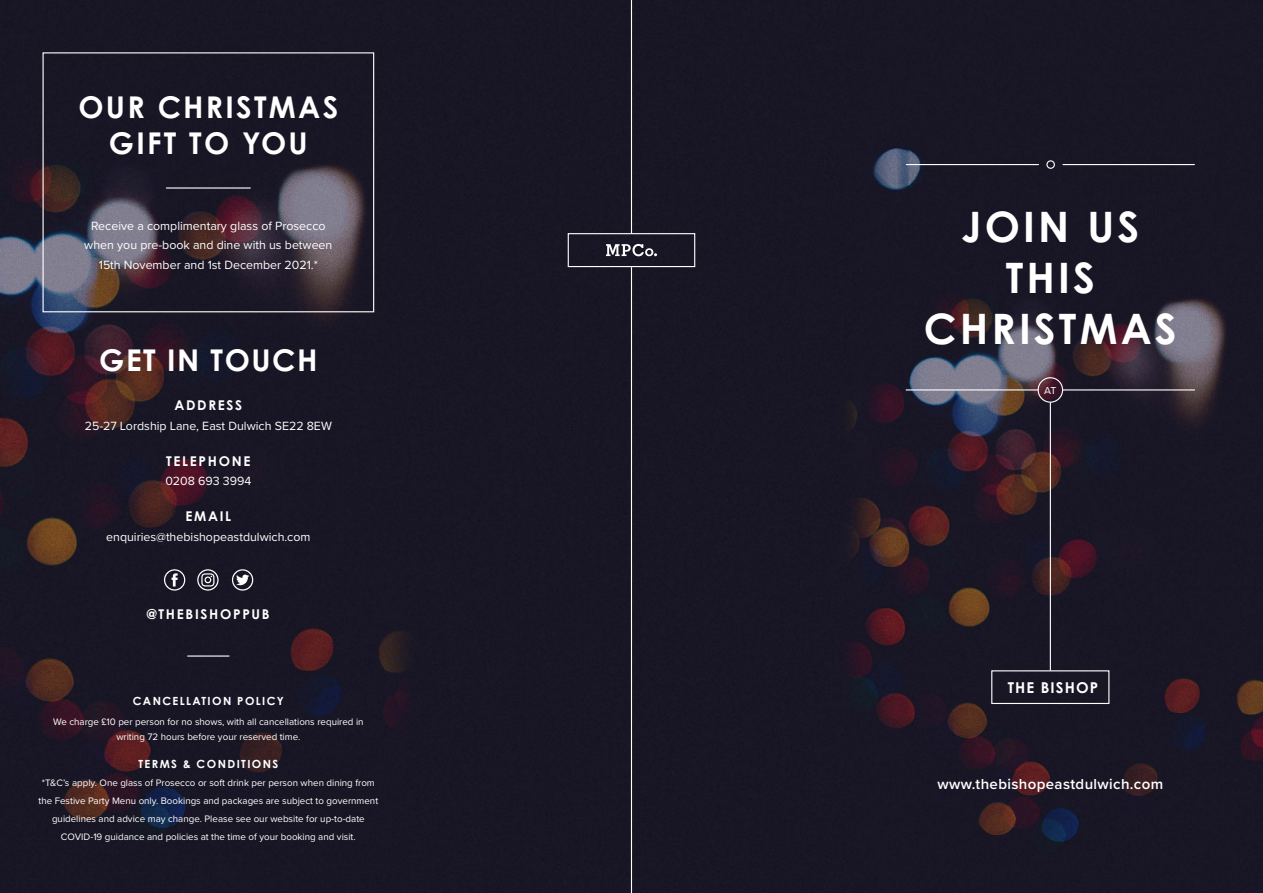
<style>
.page{position:relative;width:1263px;height:893px;background:#fff}
.page>*{position:absolute;margin:0;border:0;box-sizing:border-box;transform-origin:0 0}
.t1{font:700 42px/51px "Century Gothic Pro";letter-spacing:.075em;color:#fff;text-align:center}
.t2{font:700 30px/36px "Century Gothic Pro";letter-spacing:.075em;color:#fff;text-align:center}
.t3{font:700 30px "Century Gothic Pro";letter-spacing:.05em;color:#fff}
.t4{font:600 15px "Proxima Nova";letter-spacing:.025em;color:#fff}
.t5{font:700 15px "Century Gothic Pro";letter-spacing:.075em;color:#fff}
.t6{font:700 13.5px "Century Gothic Pro";letter-spacing:.125em;color:#fff}
.t7{font:12.3px/19.5px "Proxima Nova";color:#fff;text-align:center}
.t8{font:700 11.25px "Century Gothic Pro";letter-spacing:.125em;color:#fff}
.t9{font:10.5px "Proxima Nova";color:#fff}
.t10{font:9.75px/18px "Proxima Nova";color:#fff;text-align:center}
</style>
<div class="page">
<img style="left:0;top:0;width:1263px;height:893px">
<hr style="left:166px;top:187px;width:84px;height:2px;background:#fff">
<hr style="left:188px;top:655px;width:41px;height:2px;background:#fff">
<svg style="left:232px;top:569px;width:21px;height:22px"></svg>
<svg style="left:197px;top:569px;width:22px;height:22px"></svg>
<svg style="left:164px;top:569px;width:21px;height:22px"></svg>
<div style="left:43px;top:52px;width:331px;height:260px;border:1px solid #fff"></div>
<hr style="left:631px;top:0;width:1px;height:233px;background:#fff">
<div style="left:568px;top:233px;width:127px;height:34px;border:1px solid #fff"></div>
<hr style="left:631px;top:267px;width:1px;height:626px;background:#fff">
<svg style="left:606px;top:244px;width:51px;height:12px"></svg>
<hr style="left:906px;top:164px;width:132px;height:1px;background:#fff">
<hr style="left:1063px;top:164px;width:131px;height:1px;background:#fff">
<div style="left:1046px;top:160px;width:9px;height:9px;border:1px solid #fff;border-radius:50%"></div>
<hr style="left:906px;top:389px;width:132px;height:1px;background:#fff">
<div style="left:1037px;top:377px;width:26px;height:26px;border:1px solid #fff;border-radius:50%"></div>
<hr style="left:1062px;top:389px;width:133px;height:1px;background:#fff">
<hr style="left:1050px;top:402px;width:1px;height:269px;background:#fff">
<div style="left:991px;top:670px;width:118px;height:34px;border:1px solid #fff"></div>
<h2 class="t2" style="left:78px;top:88px;width:261px">OUR CHRISTMAS<br>GIFT TO YOU</h2>
<p class="t7" style="left:84px;top:216px;width:250px">Receive a complimentary glass of Prosecco when you pre-book and dine with us between<br>15th November and 1st December 2021.*</p>
<h2 class="t3" style="left:99px;top:342px;width:220px">GET IN TOUCH</h2>
<h3 class="t6" style="left:174px;top:397px;width:69px">ADDRESS</h3>
<p class="t7" style="left:85px;top:415px;width:249px">25-27 Lordship Lane, East Dulwich SE22 8EW</p>
<h3 class="t6" style="left:166px;top:452px;width:86px">TELEPHONE</h3>
<p class="t7" style="left:165px;top:471px;width:87px">0208 693 3994</p>
<h3 class="t6" style="left:186px;top:508px;width:47px">EMAIL</h3>
<p class="t7" style="left:106px;top:526px;width:206px">enquiries@thebishopeastdulwich.com</p>
<h3 class="t6" style="left:147px;top:606px;width:124px">@THEBISHOPPUB</h3>
<p class="t8" style="left:133px;top:694px;width:153px">CANCELLATION POLICY</p>
<p class="t10" style="left:53px;top:713px;width:312px;line-height:15px">We charge £10 per person for no shows, with all cancellations required in writing 72 hours before your reserved time.</p>
<p class="t8" style="left:138px;top:757px;width:142px">TERMS &amp; CONDITIONS</p>
<p class="t10" style="left:39px;top:773px;width:341px">*T&amp;C’s apply. One glass of Prosecco or soft drink per person when dining from the Festive Party Menu only. Bookings and packages are subject to government guidelines and advice may change. Please see our website for up-to-date COVID-19 guidance and policies at the time of your booking and visit.</p>
<h1 class="t1" style="left:924px;top:200px;width:254px">JOIN US<br>THIS<br>CHRISTMAS</h1>
<p class="t9" style="left:1044px;top:382px;width:14px">AT</p>
<h3 class="t5" style="left:1008px;top:678px;width:92px">THE BISHOP</h3>
<h3 class="t4" style="left:937px;top:772px;width:227px">www.thebishopeastdulwich.com</h3>
</div>
